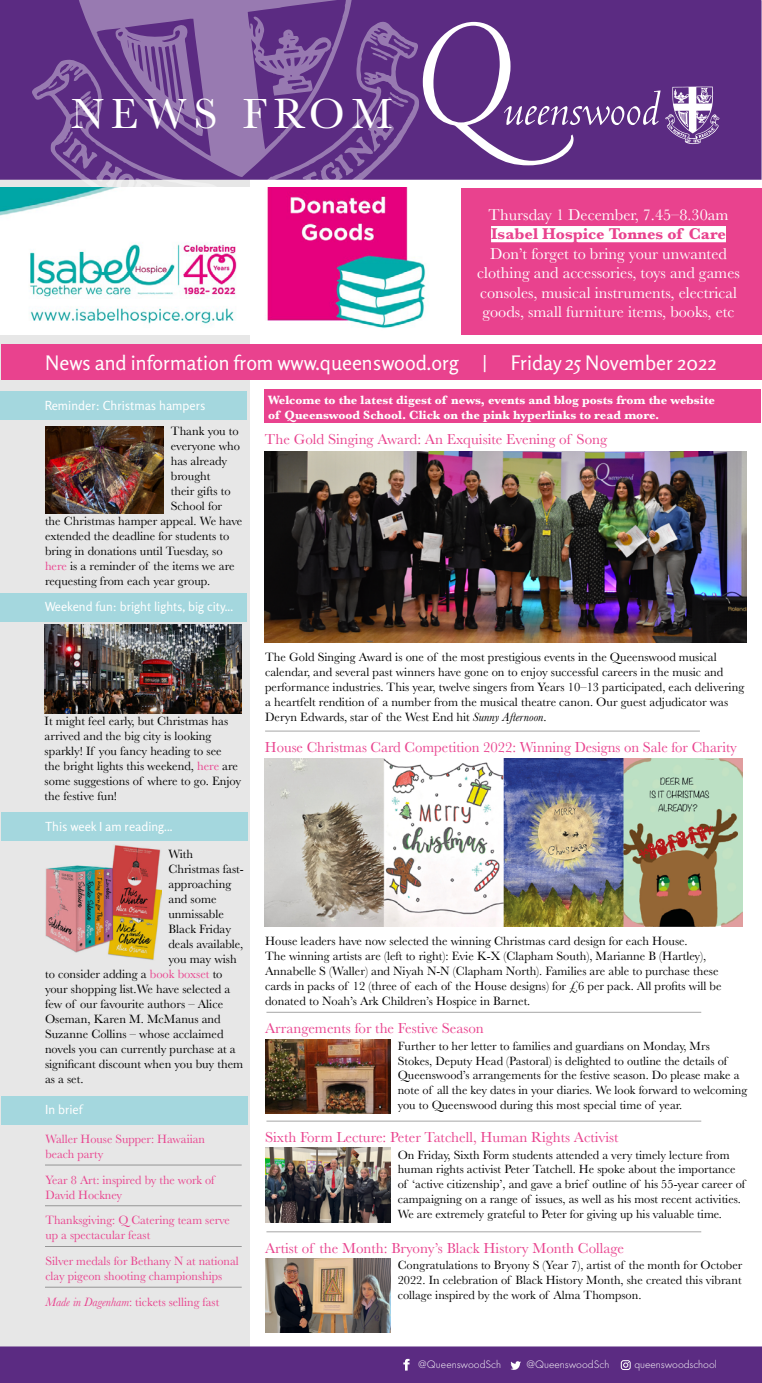
<style>
.page{position:relative;width:762px;height:1383px;background:#fff}
.page>*{position:absolute;margin:0;border:0;box-sizing:border-box;transform-origin:0 0}
.t1{font:43.75px "Baskerville";letter-spacing:.16em;color:#fff}
.t2{font:20px "Rosario";color:#fff}
.t3{font:16.25px/19.5px "Baskerville";color:#fff;text-align:center}
.t4{font:700 16.25px "Baskerville";color:#e9428e}
.t5{font:15px "Baskerville";color:#e9428e}
.t6{font:12.5px/15px "Baskerville";color:#000}
.t7{font:12.5px/15px "Baskerville";color:#e9428e}
.t8{font:700 12.5px/15px "Baskerville";color:#fff}
.t9{font:12.5px "Rosario";color:#fff}
.t10{font:12.38px/14.9px "Baskerville";color:#000}
.t11{font:300 11.25px "Futura";color:#fff}
.s1{color:#e9428e}
.s2{font-style:italic}
</style>
<div class="page">
<div style="left:0;top:51px;width:249px;height:1332px;background:#e7e7e7"></div>
<div style="left:0;top:1px;width:761px;height:178px;background:#5b2b82"></div>
<div style="left:1px;top:344px;width:760px;height:35px;background:#e9428e"></div>
<div style="left:461px;top:188px;width:300px;height:147px;background:#e9428e"></div>
<svg style="left:55px;top:0;width:302px;height:21px;fill:#987ab1"></svg>
<svg style="left:32px;top:21px;width:387px;height:167px"></svg>
<svg style="left:62px;top:131px;width:137px;height:57px"></svg>
<svg style="left:283px;top:116px;width:111px;height:72px"></svg>
<svg style="left:423px;top:22px;width:296px;height:143px"></svg>
<div style="left:265px;top:390px;width:496px;height:33px;background:#e9428e"></div>
<div style="left:1px;top:1095px;width:247px;height:29px;background:#a4d7de"></div>
<div style="left:0;top:1346px;width:762px;height:37px;background:#5b2b82"></div>
<div style="left:0;top:593px;width:247px;height:28px;background:#a4d7de"></div>
<div style="left:0;top:391px;width:247px;height:29px;background:#a4d7de"></div>
<div style="left:1px;top:812px;width:247px;height:29px;background:#a4d7de"></div>
<hr style="left:265px;top:731px;width:435px;height:1px;background:#000">
<hr style="left:45px;top:1165px;width:197px;height:1px;background:#000">
<hr style="left:45px;top:1205px;width:197px;height:1px;background:#000">
<hr style="left:45px;top:1246px;width:197px;height:1px;background:#000">
<hr style="left:45px;top:1287px;width:197px;height:1px;background:#000">
<hr style="left:266px;top:1012px;width:435px;height:1px;background:#000">
<hr style="left:266px;top:1121px;width:435px;height:1px;background:#000">
<hr style="left:266px;top:1231px;width:435px;height:1px;background:#000">
<img style="left:45px;top:625px;width:197px;height:88px">
<img style="left:45px;top:427px;width:118px;height:86px">
<img style="left:265px;top:451px;width:481px;height:191px">
<img style="left:0;top:188px;width:426px;height:146px">
<img style="left:45px;top:845px;width:116px;height:115px">
<img style="left:265px;top:759px;width:477px;height:167px">
<img style="left:265px;top:1039px;width:125px;height:74px">
<img style="left:265px;top:1148px;width:125px;height:74px">
<img style="left:265px;top:1258px;width:125px;height:75px">
<div style="left:491px;top:226px;width:235px;height:16px;background:#fff"></div>
<h1 class="t1" style="left:71px;top:86px;width:323px">NEWS FROM</h1>
<h3 class="t3" style="left:488px;top:205px;width:241px">Thursday 1 December, 7.45–8.30am</h3>
<h3 class="t4" style="left:491px;top:222px;width:236px">Isabel Hospice Tonnes of Care</h3>
<h3 class="t3" style="left:477px;top:244px;width:264px">Don’t forget to bring your unwanted clothing and accessories, toys and games consoles, musical instruments, electrical goods, small furniture items, books, etc</h3>
<h2 class="t2" style="left:45px;top:347px;width:673px">News and information from www.queenswood.org | Friday 25 November 2022</h2>
<p class="t8" style="left:268px;top:393px;width:448px">Welcome to the latest digest of news, events and blog posts from the website of Queenswood School. Click on the pink hyperlinks to read more.</p>
<p class="t9" style="left:45px;top:395px;width:162px">Reminder: Christmas hampers</p>
<p class="t6" style="left:171px;top:423px;width:71px">Thank you to everyone who has already brought<br>their gifts to<br>School for</p>
<p class="t6" style="left:45px;top:513px;width:199px">the Christmas hamper appeal. We have extended the deadline for students to bring in donations until Tuesday, so <span class="s1">here</span> is a reminder of the items we are requesting from each year group.</p>
<p class="t9" style="left:45px;top:597px;width:190px">Weekend fun: bright lights, big city...</p>
<p class="t6" style="left:45px;top:713px;width:198px">It might feel early, but Christmas has arrived and the big city is looking sparkly! If you fancy heading to see<br>the bright lights this weekend, <span class="s1">here</span> are some suggestions of where to go. Enjoy the festive fun!</p>
<p class="t9" style="left:45px;top:817px;width:129px">This week I am reading...</p>
<p class="t6" style="left:168px;top:847px;width:26px">With</p>
<p class="t6" style="left:168px;top:862px;width:77px">Christmas fast-</p>
<p class="t6" style="left:168px;top:877px;width:64px">approaching</p>
<p class="t6" style="left:168px;top:892px;width:50px">and some</p>
<p class="t6" style="left:168px;top:907px;width:57px">unmissable</p>
<p class="t6" style="left:168px;top:922px;width:64px">Black Friday</p>
<p class="t6" style="left:168px;top:937px;width:76px">deals available,</p>
<p class="t6" style="left:168px;top:952px;width:70px">you may wish</p>
<p class="t6" style="left:45px;top:967px;width:179px">to consider adding a <span class="s1">book boxset</span> to</p>
<p class="t6" style="left:45px;top:982px;width:187px">your shopping list.We have selected a</p>
<p class="t6" style="left:45px;top:997px;width:180px">few of our favourite authors – Alice</p>
<p class="t6" style="left:45px;top:1012px;width:177px">Oseman, Karen M. McManus and</p>
<p class="t6" style="left:45px;top:1027px;width:180px">Suzanne Collins – whose acclaimed</p>
<p class="t6" style="left:45px;top:1042px;width:192px">novels you can currently purchase at a</p>
<p class="t6" style="left:45px;top:1057px;width:200px">significant discount when you buy them</p>
<p class="t6" style="left:45px;top:1072px;width:40px">as a set.</p>
<p class="t9" style="left:45px;top:1100px;width:39px">In brief</p>
<p class="t7" style="left:45px;top:1131px;width:161px">Waller House Supper: Hawaiian beach party</p>
<p class="t7" style="left:45px;top:1172px;width:171px">Year 8 Art: inspired by the work of<br>David Hockney</p>
<p class="t7" style="left:45px;top:1213px;width:186px">Thanksgiving: Q Catering team serve up a spectacular feast</p>
<p class="t7" style="left:45px;top:1253px;width:195px">Silver medals for Bethany N at national clay pigeon shooting championships</p>
<p class="t7" style="left:45px;top:1294px;width:175px"><span class="s2">Made in Dagenham</span>: tickets selling fast</p>
<p class="t5" style="left:265px;top:429px;width:344px">The Gold Singing Award: An Exquisite Evening of Song</p>
<p class="t6" style="left:265px;top:649px;width:480px">The Gold Singing Award is one of the most prestigious events in the Queenswood musical calendar, and several past winners have gone on to enjoy successful careers in the music and performance industries. This year, twelve singers from Years 10–13 participated, each delivering a heartfelt rendition of a number from the musical theatre canon. Our guest adjudicator was Deryn Edwards, star of the West End hit <span class="s2">Sunny Afternoon</span>.</p>
<p class="t5" style="left:265px;top:737px;width:474px">House Christmas Card Competition 2022: Winning Designs on Sale for Charity</p>
<p class="t6" style="left:265px;top:933px;width:458px">House leaders have now selected the winning Christmas card design for each House.<br>The winning artists are (left to right): Evie K-X (Clapham South), Marianne B (Hartley), Annabelle S (Waller) and Niyah N-N (Clapham North). Families are able to purchase these cards in packs of 12 (three of each of the House designs) for £6 per pack. All profits will be donated to Noah’s Ark Children’s Hospice in Barnet.</p>
<p class="t5" style="left:265px;top:1018px;width:220px">Arrangements for the Festive Season</p>
<p class="t10" style="left:398px;top:1038px;width:351px">Further to her letter to families and guardians on Monday, Mrs Stokes, Deputy Head (Pastoral) is delighted to outline the details of Queenswood’s arrangements for the festive season. Do please make a note of all the key dates in your diaries. We look forward to welcoming you to Queenswood during this most special time of year.</p>
<p class="t5" style="left:265px;top:1127px;width:355px">Sixth Form Lecture: Peter Tatchell, Human Rights Activist</p>
<p class="t10" style="left:398px;top:1147px;width:349px">On Friday, Sixth Form students attended a very timely lecture from human rights activist Peter Tatchell. He spoke about the importance of ‘active citizenship’, and gave a brief outline of his 55-year career of campaigning on a range of issues, as well as his most recent activities.<br>We are extremely grateful to Peter for giving up his valuable time.</p>
<p class="t5" style="left:265px;top:1238px;width:360px">Artist of the Month: Bryony’s Black History Month Collage</p>
<p class="t10" style="left:398px;top:1258px;width:346px;text-align:justify">Congratulations to Bryony S (Year 7), artist of the month for October 2022. In celebration of Black History Month, she created this vibrant collage inspired by the work of Alma Thompson.</p>
<p class="t11" style="left:418px;top:1357px;width:84px">@QueenswoodSch</p>
<p class="t11" style="left:526px;top:1357px;width:84px">@QueenswoodSch</p>
<p class="t11" style="left:634px;top:1357px;width:84px">queenswoodschool</p>
</div>
